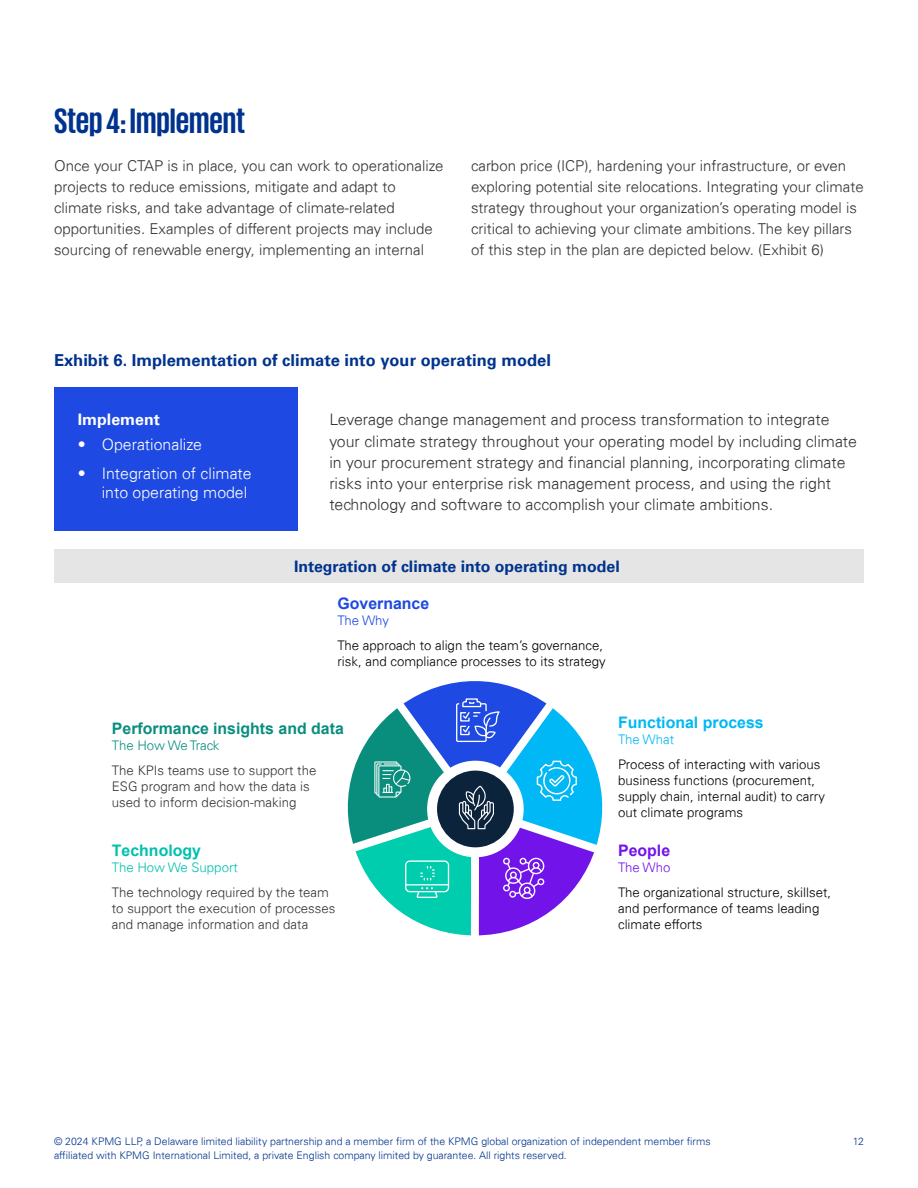
<style>
.page{position:relative;width:918px;height:1188px;background:#fff}
.page>*{position:absolute;margin:0;border:0;box-sizing:border-box;transform-origin:0 0}
.t1{font:700 36px "KPMG";color:#00338d}
.t2{font:700 16.5px "Univers";color:#00338d}
.t3{font:300 15.9px/21.1px "Univers 45";color:#333}
.t4{font:300 15.9px/19px "Univers 45";color:#fff;text-align:right}
.t5{font:700 15.9px "Univers 65";color:#00338d}
.t6{font:700 15.9px "Arial";color:#098e7e}
.t7{font:700 15.9px "Arial";color:#00b8f5}
.t8{font:700 15.9px "Arial";color:#00c0ae}
.t9{font:700 15.9px "Arial";color:#1e49e2}
.t10{font:700 15.9px "Univers 65";color:#fff}
.t11{font:700 15.9px "Arial";color:#7213ea}
.t12{font:300 15px/21px "Univers 45";color:#333}
.t13{font:300 13.2px/15.9px "Univers 45";color:#000}
.t14{font:300 13.2px/15.9px "Univers 45";color:#333}
.t15{font:300 13.2px "Univers 45";color:#00c0ae}
.t16{font:300 13.2px "Univers 45";letter-spacing:-.02em;color:#098e7e}
.t17{font:300 13.2px "Univers 45";color:#00b8f5}
.t18{font:300 13.2px "Univers 45";color:#7213ea}
.t19{font:300 13.2px "Univers 45";letter-spacing:-.01em;color:#1e49e2}
.t20{font:300 10.5px "Univers 45";color:#00338d}
</style>
<div class="page">
<div style="left:54px;top:549px;width:809px;height:34px;background:#e5e5e5"></div>
<div style="left:54px;top:387px;width:243px;height:144px;background:#1e49e2"></div>
<svg style="left:347px;top:681px;width:256px;height:254px"></svg>
<h1 class="t1" style="left:54px;top:103px;width:193px">Step 4: Implement</h1>
<p class="t12" style="left:54px;top:155px;width:391px">Once your CTAP is in place, you can work to operationalize projects to reduce emissions, mitigate and adapt to climate risks, and take advantage of climate-related opportunities. Examples of different projects may include sourcing of renewable energy, implementing an internal</p>
<p class="t12" style="left:471px;top:155px;width:394px">carbon price (ICP), hardening your infrastructure, or even exploring potential site relocations. Integrating your climate strategy throughout your organization’s operating model is critical to achieving your climate ambitions. The key pillars of this step in the plan are depicted below. (Exhibit 6)</p>
<p class="t2" style="left:54px;top:350px;width:498px">Exhibit 6. Implementation of climate into your operating model</p>
<p class="t10" style="left:78px;top:410px;width:84px">Implement</p>
<p class="t4" style="left:78px;top:435px;width:126px">• Operationalize</p>
<p class="t4" style="left:78px;top:464px;width:175px">• Integration of climate into operating model</p>
<p class="t3" style="left:329px;top:409px;width:529px">Leverage change management and process transformation to integrate your climate strategy throughout your operating model by including climate in your procurement strategy and financial planning, incorporating climate risks into your enterprise risk management process, and using the right technology and software to accomplish your climate ambitions.</p>
<p class="t5" style="left:294px;top:558px;width:327px">Integration of climate into operating model</p>
<p class="t9" style="left:338px;top:592px;width:93px">Governance</p>
<p class="t19" style="left:338px;top:612px;width:53px">The Why</p>
<p class="t13" style="left:338px;top:638px;width:270px">The approach to align the team’s governance, risk, and compliance processes to its strategy</p>
<p class="t6" style="left:112px;top:717px;width:234px">Performance insights and data</p>
<p class="t16" style="left:112px;top:737px;width:109px">The How We Track</p>
<p class="t14" style="left:112px;top:762px;width:206px">The KPIs teams use to support the<br>ESG program and how the data is used to inform decision-making</p>
<p class="t8" style="left:112px;top:840px;width:91px">Technology</p>
<p class="t15" style="left:112px;top:860px;width:127px">The How We Support</p>
<p class="t14" style="left:112px;top:885px;width:225px">The technology required by the team to support the execution of processes and manage information and data</p>
<p class="t7" style="left:618px;top:711px;width:147px">Functional process</p>
<p class="t17" style="left:618px;top:731px;width:58px">The What</p>
<p class="t13" style="left:618px;top:757px;width:209px">Process of interacting with various business functions (procurement, supply chain, internal audit) to carry out climate programs</p>
<p class="t11" style="left:618px;top:840px;width:54px">People</p>
<p class="t18" style="left:618px;top:860px;width:54px">The Who</p>
<p class="t13" style="left:618px;top:885px;width:215px">The organizational structure, skillset, and performance of teams leading climate efforts</p>
<p class="t20" style="left:54px;top:1135px;width:658px">© 2024 KPMG LLP, a Delaware limited liability partnership and a member firm of the KPMG global organization of independent member firms</p>
<p class="t20" style="left:853px;top:1135px;width:13px">12</p>
<p class="t20" style="left:54px;top:1149px;width:514px">affiliated with KPMG International Limited, a private English company limited by guarantee. All rights reserved.</p>
</div>
